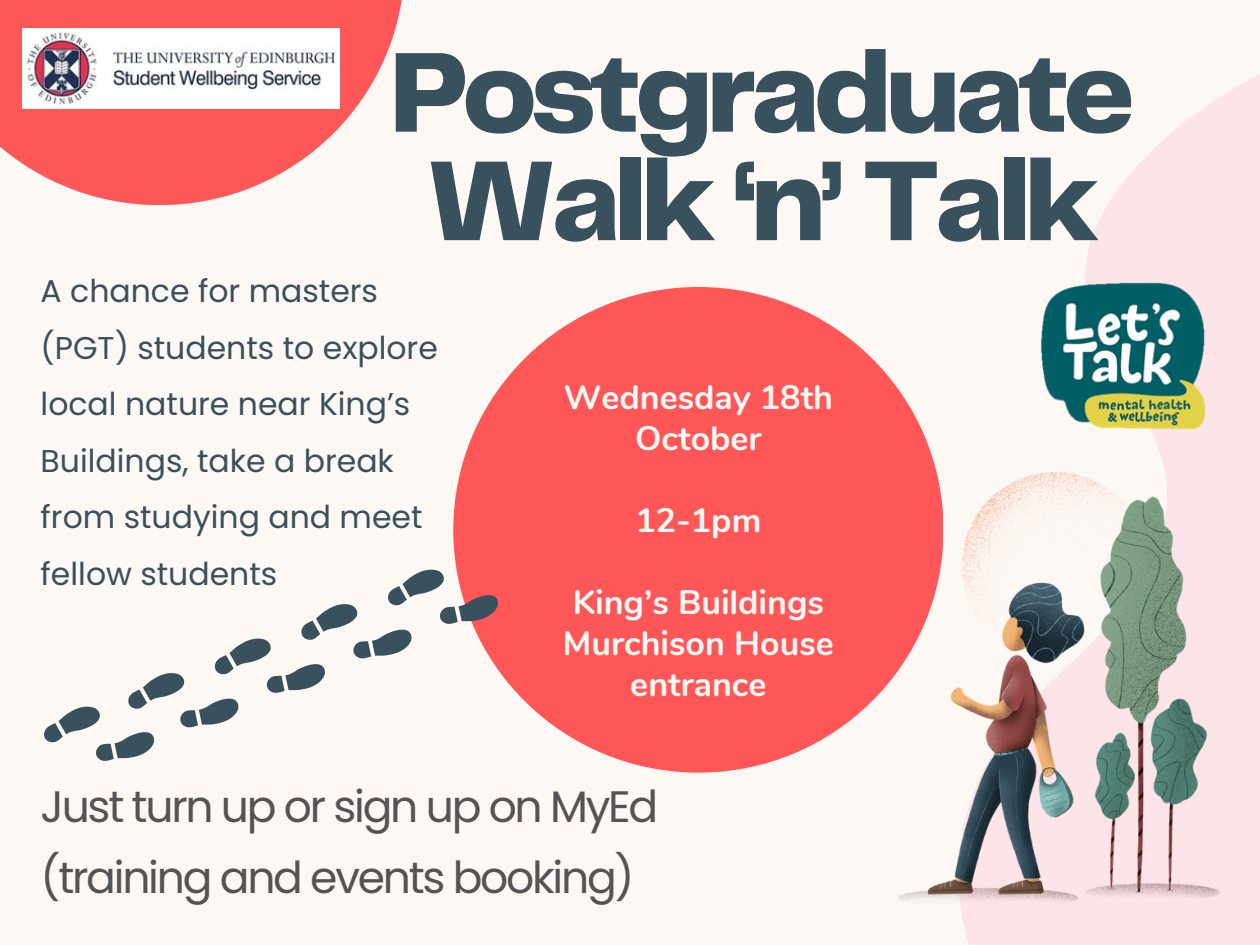
<style>
.page{position:relative;width:1260px;height:945px;background:#fdf8f4}
.page>*{position:absolute;margin:0;border:0;box-sizing:border-box;transform-origin:0 0}
.t1{font:800 118.12px/108.5px "Telegraf";letter-spacing:-.05em;color:#38515d;text-align:center}
.t2{font:44.1px/71px "Poppins";letter-spacing:-.05em;color:#545454}
.t3{font:700 33.95px/40.9px "Nunito";color:#fdf8f4;text-align:center}
.t4{font:31.5px/56.4px "Poppins";color:#38515d}
</style>
<div class="page">
<svg style="left:961px;top:74px;width:299px;height:871px"></svg>
<div style="left:453px;top:287px;width:490px;height:486px;background:#ff5757;border-radius:50%"></div>
<img style="left:898px;top:472px;width:341px;height:434px">
<svg style="left:0;top:0;width:402px;height:205px;fill:#ff5757"></svg>
<img style="left:22px;top:28px;width:318px;height:80px">
<img style="left:1036px;top:280px;width:176px;height:153px">
<svg style="left:44px;top:559px;width:460px;height:202px"></svg>
<p class="t1" style="left:389px;top:44px;width:747px">Postgraduate<br>Walk ‘n’ Talk</p>
<p class="t4" style="left:41px;top:263px;width:399px">A chance for masters (PGT) students to explore local nature near King’s<br>Buildings, take a break from studying and meet fellow students</p>
<h3 class="t3" style="left:564px;top:378px;width:271px">Wednesday 18th<br>October</h3>
<h3 class="t3" style="left:635px;top:500px;width:127px">12-1pm</h3>
<h3 class="t3" style="left:573px;top:582px;width:253px">King’s Buildings</h3>
<p class="t3" style="left:563px;top:623px;width:272px">Murchison House entrance</p>
<p class="t2" style="left:41px;top:771px;width:619px">Just turn up or sign up on MyEd (training and events booking)</p>
</div>
